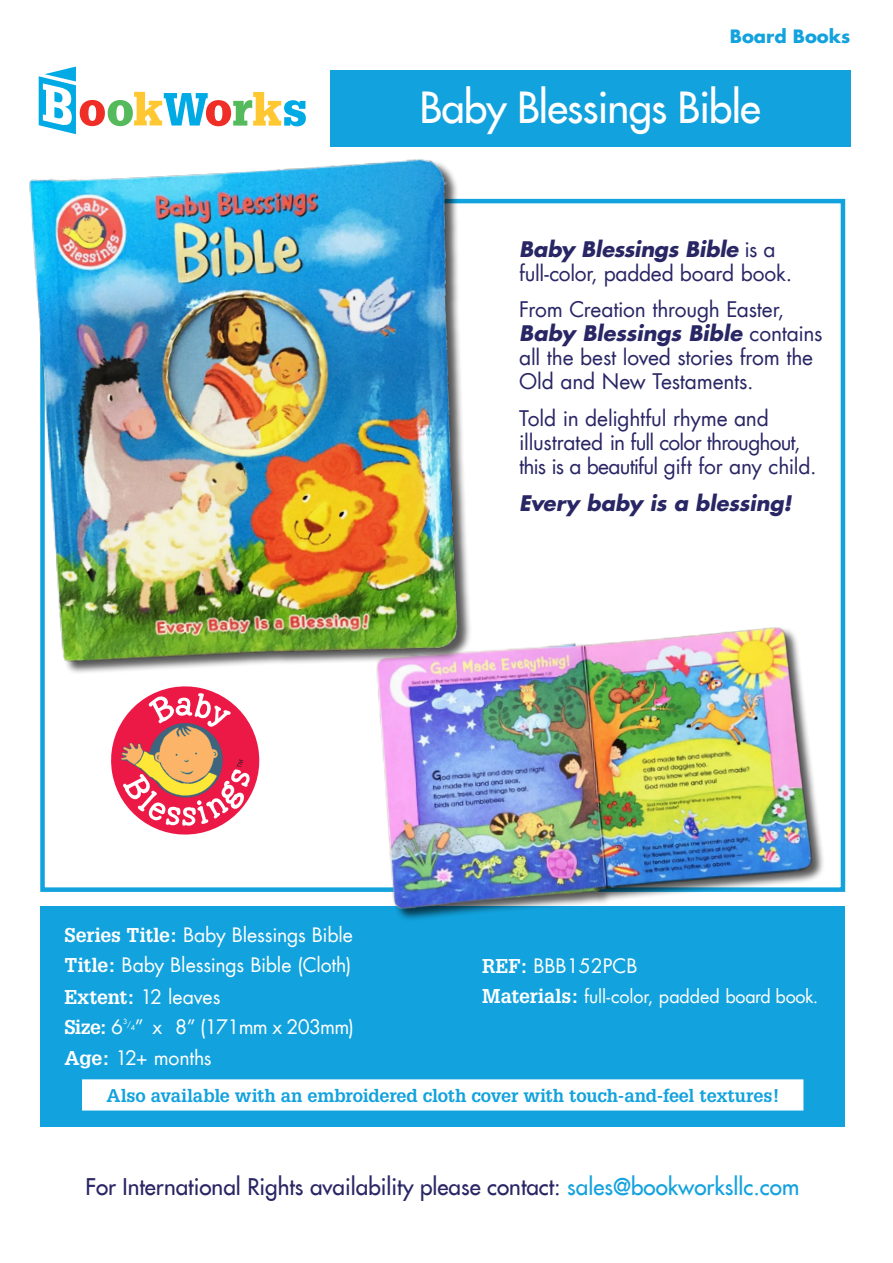
<style>
.page{position:relative;width:893px;height:1263px;background:#fff}
.page>*{position:absolute;margin:0;border:0;box-sizing:border-box;transform-origin:0 0}
.t1{font:42px "Futura LT";letter-spacing:-.02em;color:#fff}
.t2{font:22.5px "Futura LT";color:#292665}
.AI_Blurb{font:21px/24px "Futura LT";letter-spacing:-.015em;color:#292665}
.AI_Blurb-2{font:italic 700 21px "Futura LT";letter-spacing:-.01em;color:#292665}
.t3{font:19.5px/31.5px "Futura LT";letter-spacing:-.005em;color:#fff}
.t4{font:19.5px "Futura LT";letter-spacing:-.04em;color:#fff}
.t5{font:700 19.5px "Glypha";color:#fff}
.t6{font:700 18px "Glypha";letter-spacing:-.005em;color:#12a2dd}
.t7{font:18px "Futura LT";letter-spacing:-.005em;color:#fff}
.t8{font:700 18px "Futura LT";color:#12a2dd}
.t9{font:7.05px "Futura LT";color:#fff}
.s1{font-weight:700;font-style:italic}
.s2{font-family:"Glypha";font-weight:700}
.s3{font-family:"Futura LT";font-weight:400}
.s4{font-family:"Glypha";font-weight:700;font-size:19.5px}
.s5{color:#12a2dd}
</style>
<div class="page">
<div style="left:40px;top:907px;width:805px;height:220px;background:#12a2dd"></div>
<div style="left:330px;top:70px;width:520px;height:76px;background:#12a2dd"></div>
<div style="left:377px;top:626px;width:448px;height:296px;background:#000;opacity:.66"></div>
<img style="left:354px;top:626px;width:480px;height:286px">
<img style="left:29px;top:159px;width:443px;height:513px">
<svg style="left:111px;top:686px;width:149px;height:149px"></svg>
<div style="left:83px;top:1080px;width:719px;height:29px;background:#fff"></div>
<div style="left:82px;top:1079px;width:721px;height:31px;border:2px solid #fff"></div>
<svg style="left:39px;top:67px;width:267px;height:67px"></svg>
<p class="t8" style="left:730px;top:24px;width:122px">Board Books</p>
<p class="t1" style="left:420px;top:81px;width:342px">Baby Blessings Bible</p>
<p class="AI_Blurb" style="left:519px;top:237px;width:274px"><span class="s1">Baby Blessings Bible</span> is a full-color, padded board book.</p>
<p class="AI_Blurb" style="left:519px;top:298px;width:305px">From Creation through Easter,<br><span class="s1">Baby Blessings Bible</span> contains all the best loved stories from the<br>Old and New Testaments.</p>
<p class="AI_Blurb" style="left:519px;top:407px;width:299px">Told in delightful rhyme and illustrated in full color throughout, this is a beautiful gift for any child.</p>
<p class="AI_Blurb-2" style="left:519px;top:489px;width:274px">Every baby is a blessing!</p>
<p class="t3" style="left:65px;top:919px;width:290px"><span class="s2">Series Title:</span> Baby Blessings Bible</p>
<p class="t3" style="left:65px;top:949px;width:288px"><span class="s2">Title:</span> Baby Blessings Bible (Cloth)<br><span class="s2">Extent:</span> 12 leaves</p>
<p class="t5" style="left:65px;top:1015px;width:60px">Size: <span class="s3">6</span></p>
<p class="t9" style="left:123px;top:1020px;width:14px">3/4</p>
<p class="t4" style="left:135px;top:1014px;width:221px">” x 8” (171mm x 203mm)</p>
<p class="t3" style="left:65px;top:1042px;width:149px"><span class="s2">Age:</span> 12+ months</p>
<p class="t3" style="left:482px;top:950px;width:157px"><span class="s2">REF:</span> BBB152PCB</p>
<p class="t7" style="left:482px;top:985px;width:338px"><span class="s4">Materials:</span> full-color, padded board book.</p>
<p class="t6" style="left:106px;top:1084px;width:674px">Also available with an embroidered cloth cover with touch-and-feel textures!</p>
<p class="t2" style="left:85px;top:1172px;width:715px">For International Rights availability please contact: <span class="s5">sales@bookworksllc.com</span></p>
</div>
